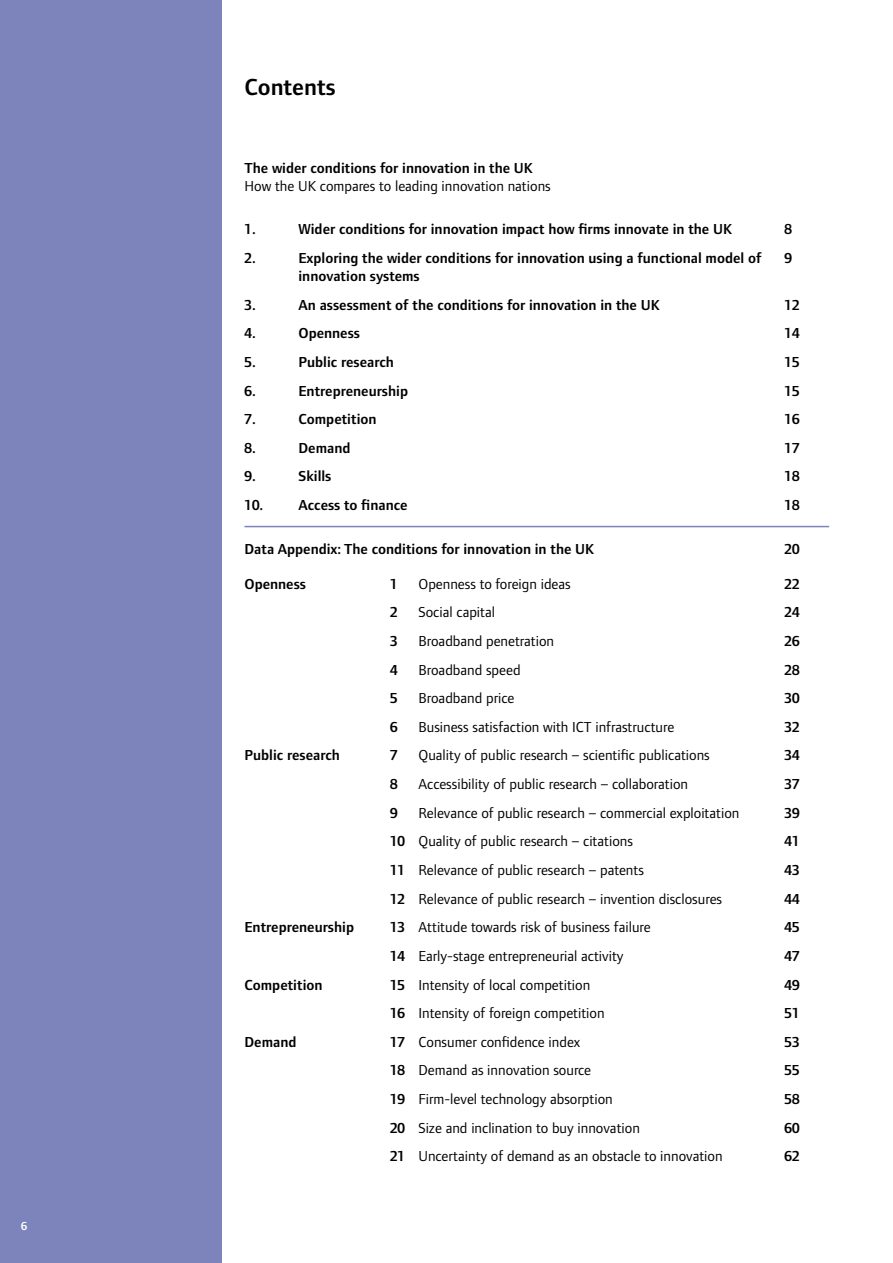
<style>
.page{position:relative;width:893px;height:1263px;background:#fff}
.page>*{position:absolute;margin:0;border:0;box-sizing:border-box;transform-origin:0 0}
.t1{font:600 24px "Foundry Form Sans";color:#000}
.t2{font:15px "Foundry Form Sans";color:#000}
.t3{font:600 15px "Foundry Form Sans";color:#000}
.t4{font:600 12px "Foundry Form Sans";color:#fff}
.s1{font-weight:600}
</style>
<div class="page">
<div style="left:0;top:0;width:221px;height:1263px;background:#7c84bb"></div>
<hr style="left:244px;top:526px;width:585px;height:1px;background:#7c84bb">
<p class="t4" style="left:21px;top:1219px;width:7px">6</p>
<h1 class="t1" style="left:244px;top:74px;width:93px">Contents</h1>
<p class="t3" style="left:244px;top:159px;width:290px">The wider conditions for innovation in the UK</p>
<p class="t2" style="left:244px;top:177px;width:308px">How the UK compares to leading innovation nations</p>
<p class="t3" style="left:244px;top:221px;width:13px">1.</p>
<p class="t3" style="left:298px;top:221px;width:435px">Wider conditions for innovation impact how firms innovate in the UK</p>
<p class="t3" style="left:784px;top:221px;width:9px">8</p>
<p class="t3" style="left:244px;top:250px;width:13px">2.</p>
<p class="t3" style="left:298px;top:250px;width:465px">Exploring the wider conditions for innovation using a functional model of</p>
<p class="t3" style="left:784px;top:250px;width:9px">9</p>
<p class="t3" style="left:298px;top:268px;width:123px">innovation systems</p>
<p class="t3" style="left:244px;top:296px;width:13px">3.</p>
<p class="t3" style="left:298px;top:296px;width:363px">An assessment of the conditions for innovation in the UK</p>
<p class="t3" style="left:784px;top:296px;width:16px">12</p>
<p class="t3" style="left:244px;top:325px;width:13px">4.</p>
<p class="t3" style="left:298px;top:325px;width:63px">Openness</p>
<p class="t3" style="left:784px;top:325px;width:16px">14</p>
<p class="t3" style="left:244px;top:353px;width:13px">5.</p>
<p class="t3" style="left:298px;top:353px;width:97px">Public research</p>
<p class="t3" style="left:784px;top:353px;width:16px">15</p>
<p class="t3" style="left:244px;top:382px;width:13px">6.</p>
<p class="t3" style="left:298px;top:382px;width:111px">Entrepreneurship</p>
<p class="t3" style="left:784px;top:382px;width:16px">15</p>
<p class="t3" style="left:244px;top:411px;width:13px">7.</p>
<p class="t3" style="left:298px;top:411px;width:80px">Competition</p>
<p class="t3" style="left:784px;top:411px;width:16px">16</p>
<p class="t3" style="left:244px;top:439px;width:13px">8.</p>
<p class="t3" style="left:298px;top:439px;width:53px">Demand</p>
<p class="t3" style="left:784px;top:439px;width:16px">17</p>
<p class="t3" style="left:244px;top:468px;width:13px">9.</p>
<p class="t3" style="left:298px;top:468px;width:34px">Skills</p>
<p class="t3" style="left:784px;top:468px;width:16px">18</p>
<p class="t3" style="left:244px;top:497px;width:165px">10. Access to finance</p>
<p class="t3" style="left:784px;top:497px;width:16px">18</p>
<p class="t3" style="left:244px;top:540px;width:351px">Data Appendix: The conditions for innovation in the UK</p>
<p class="t3" style="left:784px;top:540px;width:16px">20</p>
<p class="t3" style="left:244px;top:575px;width:63px">Openness</p>
<p class="t3" style="left:390px;top:575px;width:9px">1</p>
<p class="t2" style="left:418px;top:575px;width:154px">Openness to foreign ideas</p>
<p class="t3" style="left:784px;top:575px;width:16px">22</p>
<p class="t3" style="left:390px;top:604px;width:9px">2</p>
<p class="t2" style="left:418px;top:604px;width:78px">Social capital</p>
<p class="t3" style="left:784px;top:604px;width:16px">24</p>
<p class="t3" style="left:390px;top:632px;width:9px">3</p>
<p class="t2" style="left:418px;top:632px;width:137px">Broadband penetration</p>
<p class="t3" style="left:784px;top:632px;width:16px">26</p>
<p class="t3" style="left:390px;top:661px;width:9px">4</p>
<p class="t2" style="left:418px;top:661px;width:104px">Broadband speed</p>
<p class="t3" style="left:784px;top:661px;width:16px">28</p>
<p class="t3" style="left:390px;top:690px;width:9px">5</p>
<p class="t2" style="left:418px;top:690px;width:97px">Broadband price</p>
<p class="t3" style="left:784px;top:690px;width:16px">30</p>
<p class="t3" style="left:390px;top:718px;width:9px">6</p>
<p class="t2" style="left:418px;top:718px;width:257px">Business satisfaction with ICT infrastructure</p>
<p class="t3" style="left:784px;top:718px;width:16px">32</p>
<p class="t3" style="left:244px;top:747px;width:97px">Public research</p>
<p class="t3" style="left:390px;top:747px;width:9px">7</p>
<p class="t2" style="left:418px;top:747px;width:293px">Quality of public research – scientific publications</p>
<p class="t3" style="left:784px;top:747px;width:16px">34</p>
<p class="t3" style="left:390px;top:776px;width:9px">8</p>
<p class="t2" style="left:418px;top:776px;width:271px">Accessibility of public research – collaboration</p>
<p class="t3" style="left:784px;top:776px;width:16px">37</p>
<p class="t3" style="left:390px;top:804px;width:9px">9</p>
<p class="t2" style="left:418px;top:804px;width:322px">Relevance of public research – commercial exploitation</p>
<p class="t3" style="left:784px;top:804px;width:16px">39</p>
<p class="t2" style="left:390px;top:833px;width:244px"><span class="s1">10</span> Quality of public research – citations</p>
<p class="t3" style="left:784px;top:833px;width:16px">41</p>
<p class="t2" style="left:390px;top:861px;width:255px"><span class="s1">11</span> Relevance of public research – patents</p>
<p class="t3" style="left:784px;top:861px;width:16px">43</p>
<p class="t2" style="left:390px;top:890px;width:334px"><span class="s1">12</span> Relevance of public research – invention disclosures</p>
<p class="t3" style="left:784px;top:890px;width:16px">44</p>
<p class="t3" style="left:244px;top:919px;width:111px">Entrepreneurship</p>
<p class="t2" style="left:390px;top:919px;width:262px"><span class="s1">13</span> Attitude towards risk of business failure</p>
<p class="t3" style="left:784px;top:919px;width:16px">45</p>
<p class="t2" style="left:390px;top:947px;width:235px"><span class="s1">14</span> Early-stage entrepreneurial activity</p>
<p class="t3" style="left:784px;top:947px;width:16px">47</p>
<p class="t3" style="left:244px;top:976px;width:80px">Competition</p>
<p class="t2" style="left:390px;top:976px;width:202px"><span class="s1">15</span> Intensity of local competition</p>
<p class="t3" style="left:784px;top:976px;width:16px">49</p>
<p class="t2" style="left:390px;top:1005px;width:216px"><span class="s1">16</span> Intensity of foreign competition</p>
<p class="t3" style="left:784px;top:1005px;width:16px">51</p>
<p class="t3" style="left:244px;top:1033px;width:53px">Demand</p>
<p class="t2" style="left:390px;top:1033px;width:192px"><span class="s1">17</span> Consumer confidence index</p>
<p class="t3" style="left:784px;top:1033px;width:16px">53</p>
<p class="t2" style="left:390px;top:1062px;width:203px"><span class="s1">18</span> Demand as innovation source</p>
<p class="t3" style="left:784px;top:1062px;width:16px">55</p>
<p class="t2" style="left:390px;top:1091px;width:224px"><span class="s1">19</span> Firm-level technology absorption</p>
<p class="t3" style="left:784px;top:1091px;width:16px">58</p>
<p class="t2" style="left:390px;top:1119px;width:251px"><span class="s1">20</span> Size and inclination to buy innovation</p>
<p class="t3" style="left:784px;top:1119px;width:16px">60</p>
<p class="t2" style="left:390px;top:1148px;width:334px"><span class="s1">21</span> Uncertainty of demand as an obstacle to innovation</p>
<p class="t3" style="left:784px;top:1148px;width:16px">62</p>
</div>
